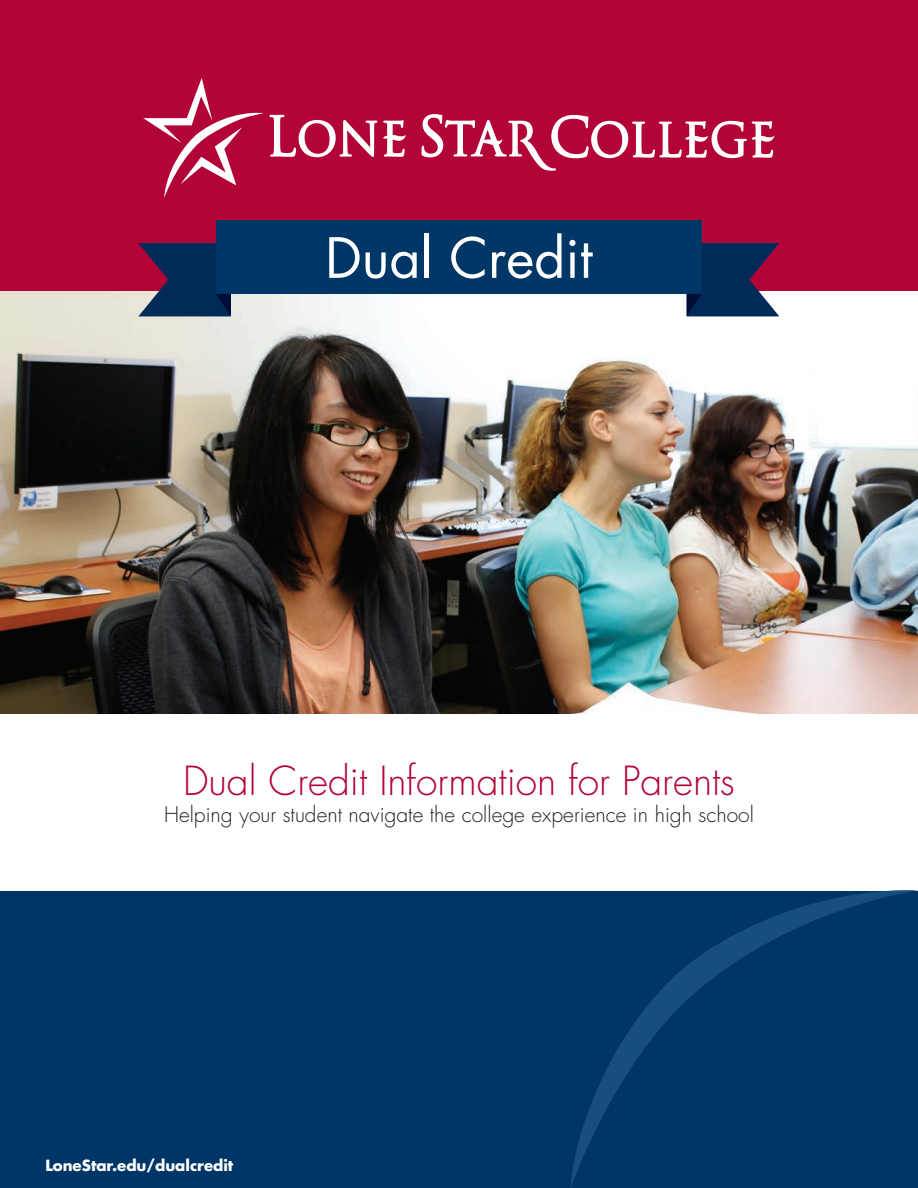
<style>
.page{position:relative;width:918px;height:1188px;background:#fff}
.page>*{position:absolute;margin:0;border:0;box-sizing:border-box;transform-origin:0 0}
.t1{font:54px "Futura Std";color:#fff}
.t2{font:300 39px "Futura Std";color:#b30437}
.t3{font:300 21px "Futura Std";color:#231f20}
.t4{font:700 15px "Futura Std";color:#fff}
</style>
<div class="page">
<div style="left:0;top:891px;width:918px;height:297px;background:#003667"></div>
<svg style="left:571px;top:890px;width:347px;height:296px"></svg>
<img style="left:0;top:291px;width:918px;height:423px">
<div style="left:0;top:0;width:918px;height:291px;background:#b30437"></div>
<div style="left:216px;top:220px;width:486px;height:74px;background:#003767"></div>
<svg style="left:383px;top:120px;width:23px;height:37px"></svg>
<svg style="left:421px;top:114px;width:353px;height:57px"></svg>
<svg style="left:143px;top:78px;width:234px;height:120px"></svg>
<svg style="left:138px;top:243px;width:93px;height:73px"></svg>
<svg style="left:687px;top:243px;width:92px;height:73px"></svg>
<p class="t1" style="left:325px;top:224px;width:269px">Dual Credit</p>
<p class="t2" style="left:183px;top:757px;width:553px">Dual Credit Information for Parents</p>
<p class="t3" style="left:164px;top:801px;width:591px">Helping your student navigate the college experience in high school</p>
<p class="t4" style="left:45px;top:1155px;width:190px">LoneStar.edu/dualcredit</p>
</div>
